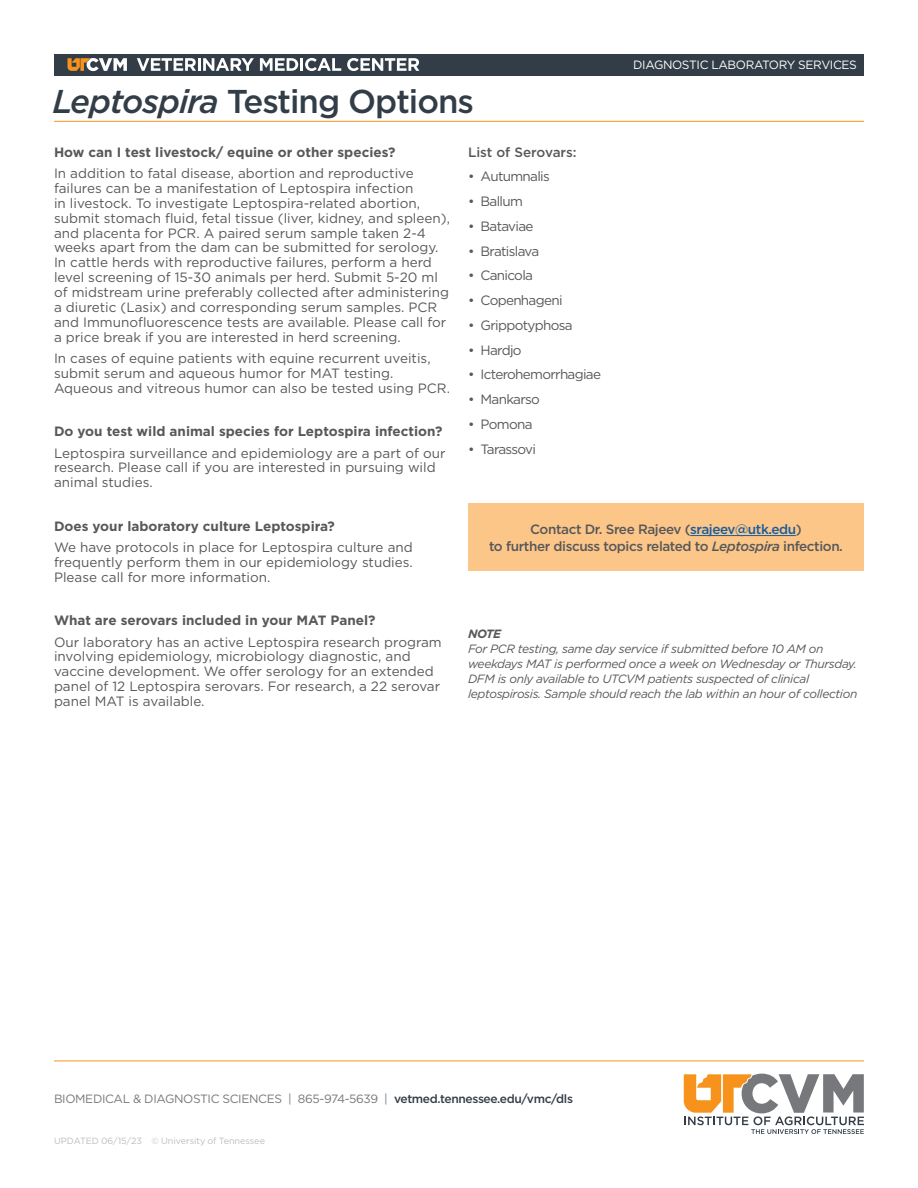
<style>
.page{position:relative;width:918px;height:1188px;background:#fff}
.page>*{position:absolute;margin:0;border:0;box-sizing:border-box;transform-origin:0 0}
.t1{font:500 33px "Gotham";letter-spacing:-.03em;color:#323d47}
.t2{font:13.5px/14.9px "Gotham";color:#57585a}
.t3{font:700 13.5px "Gotham";color:#57585a}
.t4{font:13.5px "Gotham";letter-spacing:-.05em;color:#57585a}
.t5{font:500 13.5px/16.5px "Gotham";letter-spacing:-.03em;color:#57585a;text-align:center}
.t6{font:500 13.5px "Gotham";color:#57585a}
.t7{font:13.5px "Gotham";letter-spacing:-.055em;color:#57585a}
.t8{font:italic 12px/15px "Gotham";letter-spacing:-.03em;color:#57585a}
.t9{font:12px "Gotham";letter-spacing:-.03em;color:#76787b}
.t10{font:12px "Gotham";letter-spacing:-.03em;color:#fff}
.t11{font:italic 700 12px "Gotham";color:#57585a}
.t12{font:9px "Gotham";letter-spacing:-.005em;color:#bcbdc0}
.s1{font-style:italic}
.s2{color:#175d9e}
.s3{font-weight:500;color:#323d47}
</style>
<div class="page">
<hr style="left:54px;top:1061px;width:810px;height:1px;background:#f7931d">
<svg style="left:684px;top:1074px;width:180px;height:60px"></svg>
<div style="left:55px;top:54px;width:809px;height:21px;background:#323d47"></div>
<svg style="left:67px;top:58px;width:60px;height:13px"></svg>
<svg style="left:137px;top:58px;width:117px;height:13px"></svg>
<svg style="left:260px;top:58px;width:81px;height:13px"></svg>
<svg style="left:347px;top:58px;width:72px;height:13px"></svg>
<hr style="left:54px;top:121px;width:810px;height:1px;background:#f7931d">
<div style="left:468px;top:503px;width:396px;height:68px;background:#fdc689"></div>
<hr style="left:690px;top:535px;width:106px;height:1px;background:#175d9e">
<p class="t10" style="left:633px;top:57px;width:225px">DIAGNOSTIC LABORATORY SERVICES</p>
<h1 class="t1" style="left:53px;top:79px;width:423px"><span class="s1">Leptospira</span> Testing Options</h1>
<p class="t3" style="left:54px;top:143px;width:343px">How can I test livestock/ equine or other species?</p>
<p class="t2" style="left:54px;top:166px;width:397px">In addition to fatal disease, abortion and reproductive failures can be a manifestation of Leptospira infection<br>in livestock. To investigate Leptospira-related abortion, submit stomach fluid, fetal tissue (liver, kidney, and spleen), and placenta for PCR. A paired serum sample taken 2-4 weeks apart from the dam can be submitted for serology.<br>In cattle herds with reproductive failures, perform a herd level screening of 15-30 animals per herd. Submit 5-20 ml of midstream urine preferably collected after administering a diuretic (Lasix) and corresponding serum samples. PCR and Immunofluorescence tests are available. Please call for a price break if you are interested in herd screening.</p>
<p class="t2" style="left:54px;top:351px;width:397px">In cases of equine patients with equine recurrent uveitis, submit serum and aqueous humor for MAT testing.<br>Aqueous and vitreous humor can also be tested using PCR.</p>
<p class="t3" style="left:54px;top:422px;width:390px">Do you test wild animal species for Leptospira infection?</p>
<p class="t2" style="left:54px;top:445px;width:393px">Leptospira surveillance and epidemiology are a part of our research. Please call if you are interested in pursuing wild animal studies.</p>
<p class="t3" style="left:54px;top:517px;width:282px">Does your laboratory culture Leptospira?</p>
<p class="t2" style="left:54px;top:540px;width:360px;text-align:justify">We have protocols in place for Leptospira culture and frequently perform them in our epidemiology studies.<br>Please call for more information.</p>
<p class="t3" style="left:54px;top:611px;width:323px">What are serovars included in your MAT Panel?</p>
<p class="t2" style="left:54px;top:634px;width:389px">Our laboratory has an active Leptospira research program involving epidemiology, microbiology diagnostic, and vaccine development. We offer serology for an extended panel of 12 Leptospira serovars. For research, a 22 serovar panel MAT is available.</p>
<p class="t6" style="left:468px;top:143px;width:110px">List of Serovars:</p>
<p class="t4" style="left:468px;top:168px;width:83px">• Autumnalis</p>
<p class="t2" style="left:468px;top:194px;width:56px">• Ballum</p>
<p class="t4" style="left:468px;top:217px;width:67px">• Bataviae</p>
<p class="t4" style="left:468px;top:242px;width:73px">• Bratislava</p>
<p class="t4" style="left:468px;top:267px;width:67px">• Canicola</p>
<p class="t4" style="left:468px;top:292px;width:96px">• Copenhageni</p>
<p class="t4" style="left:468px;top:316px;width:106px">• Grippotyphosa</p>
<p class="t2" style="left:468px;top:342px;width:55px">• Hardjo</p>
<p class="t4" style="left:468px;top:366px;width:135px">• Icterohemorrhagiae</p>
<p class="t4" style="left:468px;top:391px;width:73px">• Mankarso</p>
<p class="t2" style="left:468px;top:416px;width:66px">• Pomona</p>
<p class="t7" style="left:468px;top:440px;width:70px">• Tarassovi</p>
<p class="t5" style="left:489px;top:521px;width:355px">Contact Dr. Sree Rajeev (<span class="s2">srajeev@utk.edu</span>)<br>to further discuss topics related to <span class="s1">Leptospira</span> infection.</p>
<p class="t11" style="left:468px;top:626px;width:35px">NOTE</p>
<p class="t8" style="left:468px;top:641px;width:391px">For PCR testing, same day service if submitted before 10 AM on weekdays MAT is performed once a week on Wednesday or Thursday.<br>DFM is only available to UTCVM patients suspected of clinical leptospirosis. Sample should reach the lab within an hour of collection</p>
<p class="t9" style="left:54px;top:1091px;width:521px">BIOMEDICAL &amp; DIAGNOSTIC SCIENCES | 865-974-5639 | <span class="s3">vetmed.tennessee.edu/vmc/dls</span></p>
<p class="t12" style="left:54px;top:1135px;width:212px">UPDATED 06/15/23 © University of Tennessee</p>
</div>
